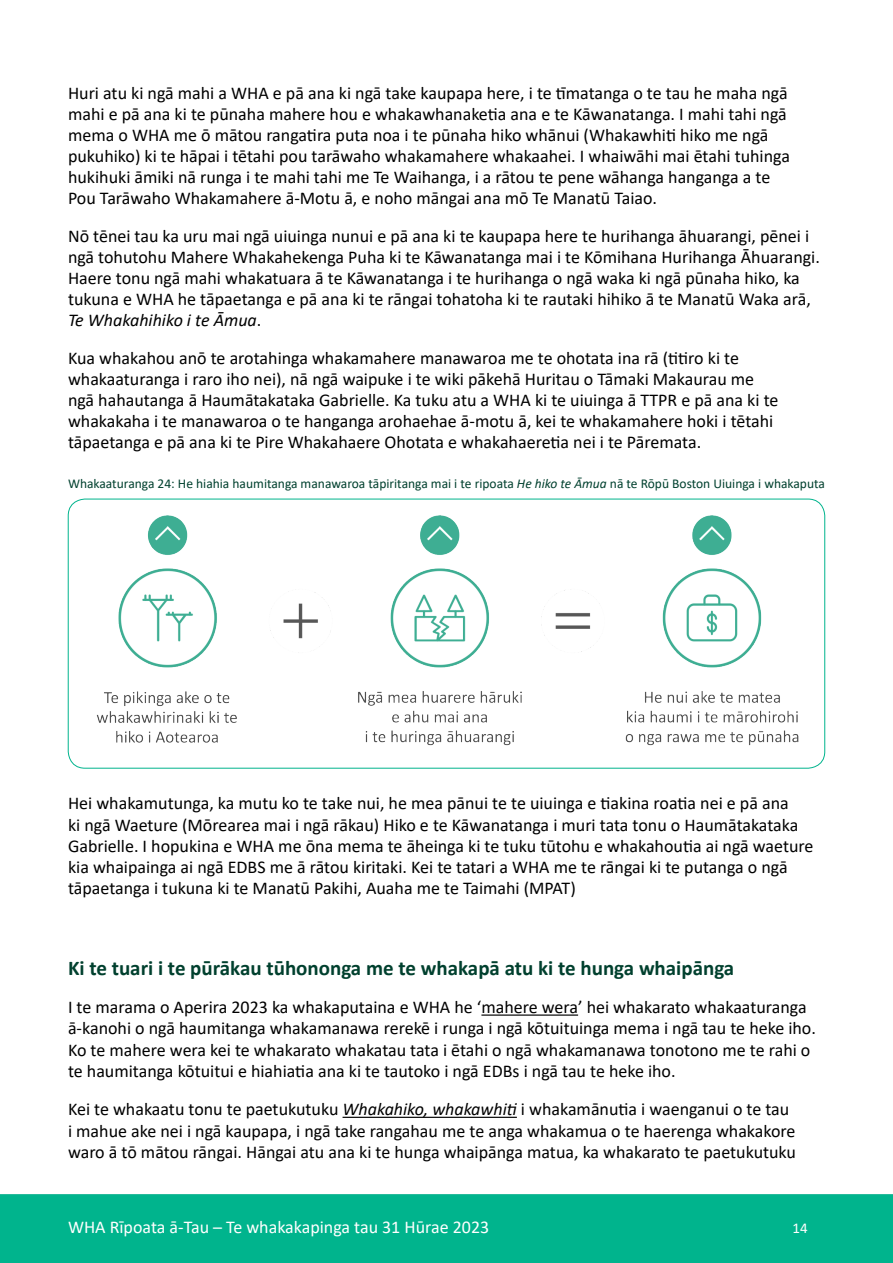
<style>
.page{position:relative;width:893px;height:1263px;background:#fff}
.page>*{position:absolute;margin:0;border:0;box-sizing:border-box;transform-origin:0 0}
.t1{font:700 21px "Calibri";color:#00402e}
.t2{font:18px/21px "Calibri";color:#000}
.t3{font:18px "Calibri";color:#fff}
.t4{font:15px "Calibri";color:#fff}
.t5{font:13.5px "Calibri";color:#00402e}
.s1{font-style:italic}
</style>
<div class="page">
<div style="left:0;top:1195px;width:893px;height:68px;background:#00b48d"></div>
<img style="left:96px;top:516px;width:703px;height:230px">
<hr style="left:481px;top:1014px;width:97px;height:2px;background:#000">
<hr style="left:343px;top:1117px;width:174px;height:1px;background:#000">
<p class="t2" style="left:68px;top:82px;width:723px">Huri atu ki ngā mahi a WHA e pā ana ki ngā take kaupapa here, i te tīmatanga o te tau he maha ngā mahi e pā ana ki te pūnaha mahere hou e whakawhanaketia ana e te Kāwanatanga. I mahi tahi ngā mema o WHA me ō mātou rangatira puta noa i te pūnaha hiko whānui (Whakawhiti hiko me ngā pukuhiko) ki te hāpai i tētahi pou tarāwaho whakamahere whakaahei. I whaiwāhi mai ētahi tuhinga hukihuki āmiki nā runga i te mahi tahi me Te Waihanga, i a rātou te pene wāhanga hanganga a te Pou Tarāwaho Whakamahere ā-Motu ā, e noho māngai ana mō Te Manatū Taiao.</p>
<p class="t2" style="left:68px;top:225px;width:753px">Nō tēnei tau ka uru mai ngā uiuinga nunui e pā ana ki te kaupapa here te hurihanga āhuarangi, pēnei i ngā tohutohu Mahere Whakahekenga Puha ki te Kāwanatanga mai i te Kōmihana Hurihanga Āhuarangi.<br>Haere tonu ngā mahi whakatuara ā te Kāwanatanga i te hurihanga o ngā waka ki ngā pūnaha hiko, ka tukuna e WHA he tāpaetanga e pā ana ki te rāngai tohatoha ki te rautaki hihiko ā te Manatū Waka arā, <span class="s1">Te Whakahihiko i te Āmua</span>.</p>
<p class="t2" style="left:68px;top:347px;width:712px">Kua whakahou anō te arotahinga whakamahere manawaroa me te ohotata ina rā (titiro ki te whakaaturanga i raro iho nei), nā ngā waipuke i te wiki pākehā Huritau o Tāmaki Makaurau me ngā hahautanga ā Haumātakataka Gabrielle. Ka tuku atu a WHA ki te uiuinga ā TTPR e pā ana ki te whakakaha i te manawaroa o te hanganga arohaehae ā-motu ā, kei te whakamahere hoki i tētahi tāpaetanga e pā ana ki te Pire Whakahaere Ohotata e whakahaeretia nei i te Pāremata.</p>
<p class="t5" style="left:68px;top:474px;width:758px">Whakaaturanga 24: He hiahia haumitanga manawaroa tāpiritanga mai i te ripoata <span class="s1">He hiko te Āmua</span> nā te Rōpū Boston Uiuinga i whakaputa</p>
<p class="t2" style="left:68px;top:792px;width:747px">Hei whakamutunga, ka mutu ko te take nui, he mea pānui te te uiuinga e tiakina roatia nei e pā ana<br>ki ngā Waeture (Mōrearea mai i ngā rākau) Hiko e te Kāwanatanga i muri tata tonu o Haumātakataka Gabrielle. I hopukina e WHA me ōna mema te āheinga ki te tuku tūtohu e whakahoutia ai ngā waeture kia whaipainga ai ngā EDBS me ā rātou kiritaki. Kei te tatari a WHA me te rāngai ki te putanga o ngā tāpaetanga i tukuna ki te Manatū Pakihi, Auaha me te Taimahi (MPAT)</p>
<p class="t1" style="left:68px;top:953px;width:668px">Ki te tuari i te pūrākau tūhononga me te whakapā atu ki te hunga whaipānga</p>
<p class="t2" style="left:68px;top:996px;width:749px">I te marama o Aperira 2023 ka whakaputaina e WHA he ‘mahere wera’ hei whakarato whakaaturanga ā-kanohi o ngā haumitanga whakamanawa rerekē i runga i ngā kōtuituinga mema i ngā tau te heke iho.<br>Ko te mahere wera kei te whakarato whakatau tata i ētahi o ngā whakamanawa tonotono me te rahi o te haumitanga kōtuitui e hiahiatia ana ki te tautoko i ngā EDBs i ngā tau te heke iho.</p>
<p class="t2" style="left:68px;top:1098px;width:729px">Kei te whakaatu tonu te paetukutuku <span class="s1">Whakahiko, whakawhiti</span> i whakamānutia i waenganui o te tau i mahue ake nei i ngā kaupapa, i ngā take rangahau me te anga whakamua o te haerenga whakakore waro ā tō mātou rāngai. Hāngai atu ana ki te hunga whaipānga matua, ka whakarato te paetukutuku</p>
<p class="t3" style="left:68px;top:1215px;width:423px">WHA Rīpoata ā-Tau – Te whakakapinga tau 31 Hūrae 2023</p>
<p class="t4" style="left:792px;top:1218px;width:17px">145</p>
</div>
